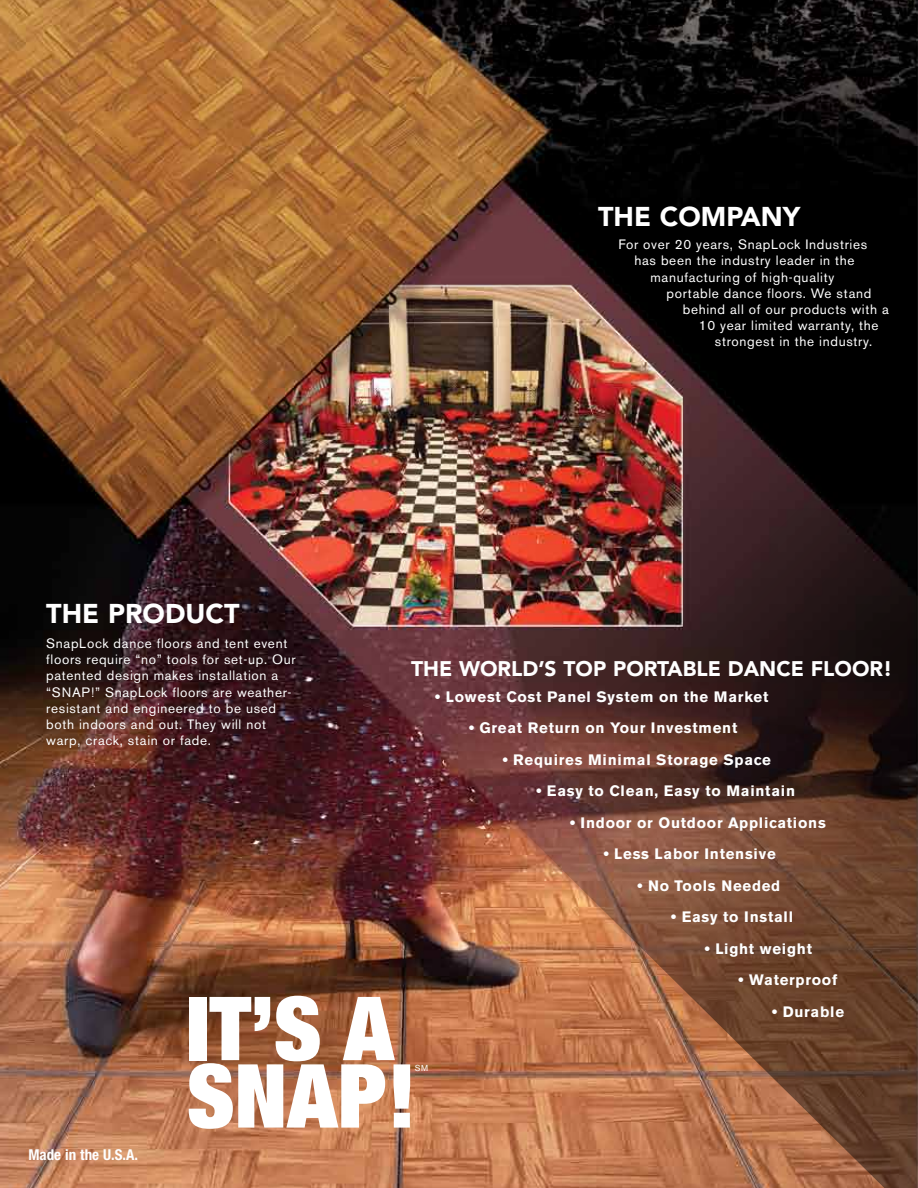
<style>
.page{position:relative;width:918px;height:1188px;background:#fff}
.page>*{position:absolute;margin:0;border:0;box-sizing:border-box;transform-origin:0 0}
.t1{font:900 expanded 88.5px/67.5px "Helvetica Neue";color:#fff}
.t2{font:900 27px "Avenir";color:#fff}
.t3{font:900 21px "Avenir";color:#fff}
.t4{font:700 15px "Akzidenz Grotesk BE";letter-spacing:.05em;color:#fff}
.t5{font:700 condensed 15px "Helvetica Neue";color:#fff}
.t6{font:13.5px/16.2px "Akzidenz Grotesk BE";letter-spacing:.05em;color:#fff}
.t7{font:8.55px "Akzidenz Grotesk BE";color:#fff}
</style>
<div class="page">
<img style="left:0;top:0;width:918px;height:1188px">
<img style="left:196px;top:509px;width:722px;height:679px">
<h2 class="t2" style="left:598px;top:200px;width:204px">THE COMPANY</h2>
<h2 class="t2" style="left:46px;top:598px;width:195px">THE PRODUCT</h2>
<p class="t6" style="left:618px;top:236px;width:250px">For over 20 years, SnapLock Industries</p>
<p class="t6" style="left:634px;top:253px;width:222px">has been the industry leader in the</p>
<p class="t6" style="left:651px;top:269px;width:185px">manufacturing of high-quality</p>
<p class="t6" style="left:667px;top:285px;width:206px">portable dance floors. We stand</p>
<p class="t6" style="left:683px;top:301px;width:208px">behind all of our products with a</p>
<p class="t6" style="left:699px;top:317px;width:181px">10 year limited warranty, the</p>
<p class="t6" style="left:715px;top:334px;width:159px">strongest in the industry.</p>
<p class="t6" style="left:46px;top:635px;width:251px">SnapLock dance floors and tent event floors require “no” tools for set-up. Our patented design makes installation a “SNAP!” SnapLock floors are weather&shy;resistant and engineered to be used both indoors and out. They will not warp, crack, stain or fade.</p>
<h3 class="t3" style="left:411px;top:656px;width:483px">THE WORLD’S TOP PORTABLE DANCE FLOOR!</h3>
<p class="t4" style="left:435px;top:688px;width:335px">• Lowest Cost Panel System on the Market</p>
<p class="t4" style="left:469px;top:719px;width:270px">• Great Return on Your Investment</p>
<p class="t4" style="left:503px;top:751px;width:270px">• Requires Minimal Storage Space</p>
<p class="t4" style="left:536px;top:782px;width:260px">• Easy to Clean, Easy to Maintain</p>
<p class="t4" style="left:570px;top:814px;width:257px">• Indoor or Outdoor Applications</p>
<p class="t4" style="left:604px;top:845px;width:174px">• Less Labor Intensive</p>
<p class="t4" style="left:637px;top:877px;width:144px">• No Tools Needed</p>
<p class="t4" style="left:671px;top:908px;width:124px">• Easy to Install</p>
<p class="t4" style="left:705px;top:940px;width:109px">• Light weight</p>
<p class="t4" style="left:738px;top:971px;width:100px">• Waterproof</p>
<p class="t4" style="left:772px;top:1003px;width:73px">• Durable</p>
<h1 class="t1" style="left:187px;top:993px;width:231px">IT’S A<br>SNAP!</h1>
<p class="t7" style="left:415px;top:1063px;width:15px">SM</p>
<p class="t5" style="left:28px;top:1145px;width:111px">Made in the U.S.A.</p>
</div>
